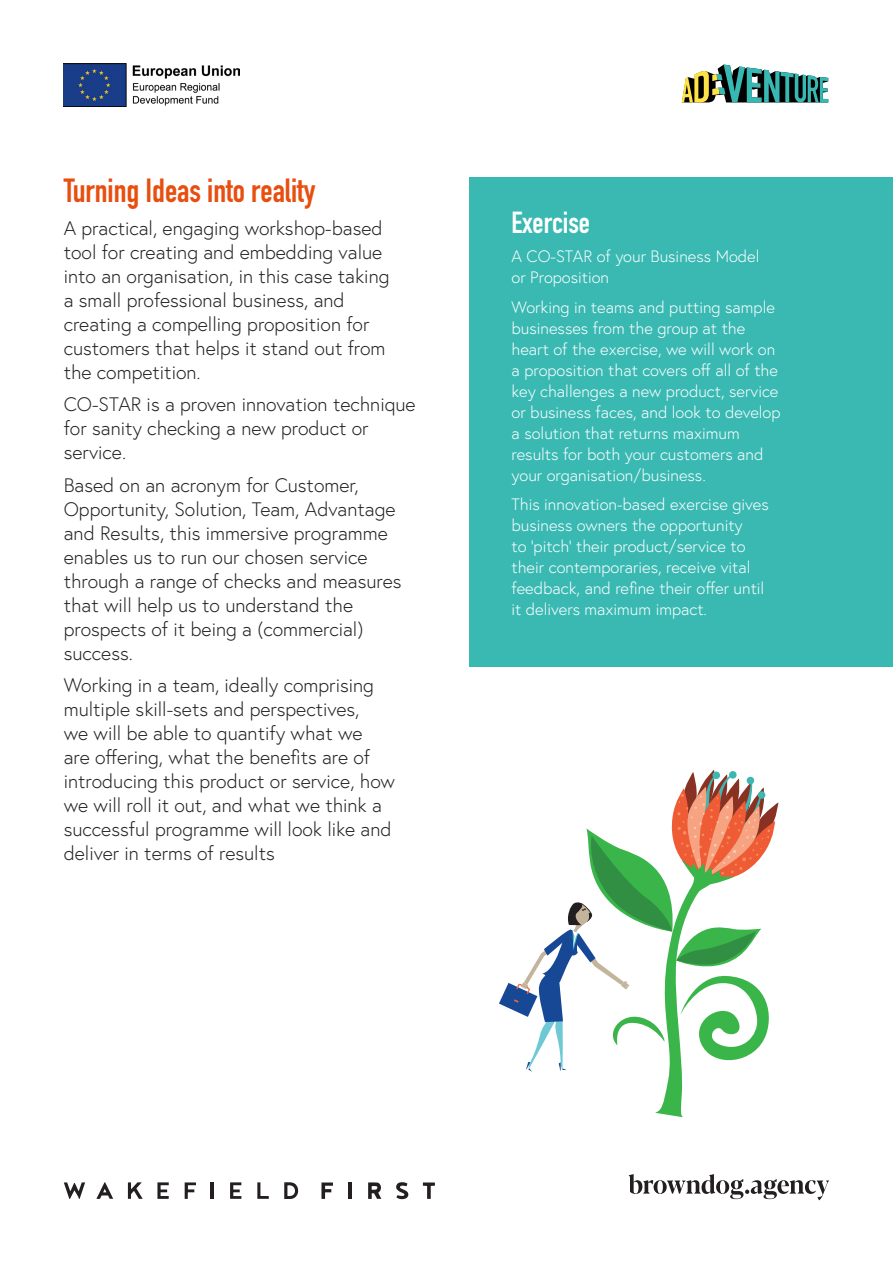
<style>
.page{position:relative;width:893px;height:1263px;background:#fff}
.page>*{position:absolute;margin:0;border:0;box-sizing:border-box;transform-origin:0 0}
.t1{font:700 33px "DIN Condensed";color:#e84e0f}
.t2{font:700 30px "DIN Condensed";color:#fff}
.t3{font:300 19.5px/24px "Europa";color:#231f20}
.t4{font:300 16.5px/21px "Europa";color:#fff}
</style>
<div class="page">
<svg style="left:682px;top:65px;width:146px;height:37px"></svg>
<img style="left:64px;top:64px;width:176px;height:43px">
<div style="left:469px;top:178px;width:424px;height:488px;background:#3ab9b3"></div>
<svg style="left:368px;top:1182px;width:13px;height:17px"></svg>
<svg style="left:128px;top:1182px;width:15px;height:17px"></svg>
<svg style="left:230px;top:1182px;width:11px;height:17px"></svg>
<svg style="left:157px;top:1182px;width:12px;height:17px"></svg>
<svg style="left:396px;top:1182px;width:13px;height:18px"></svg>
<svg style="left:96px;top:1182px;width:17px;height:17px"></svg>
<svg style="left:321px;top:1182px;width:12px;height:17px"></svg>
<svg style="left:185px;top:1182px;width:11px;height:17px"></svg>
<svg style="left:423px;top:1182px;width:12px;height:17px"></svg>
<svg style="left:257px;top:1182px;width:12px;height:17px"></svg>
<hr style="left:348px;top:1182px;width:3px;height:17px;background:#231f20">
<hr style="left:211px;top:1182px;width:3px;height:17px;background:#231f20">
<svg style="left:64px;top:1182px;width:21px;height:17px"></svg>
<svg style="left:284px;top:1182px;width:15px;height:17px"></svg>
<svg style="left:629px;top:1174px;width:200px;height:26px"></svg>
<svg style="left:499px;top:770px;width:279px;height:347px"></svg>
<p class="t1" style="left:64px;top:168px;width:253px">Turning Ideas into reality</p>
<p class="t3" style="left:64px;top:216px;width:327px">A practical, engaging workshop-based tool for creating and embedding value into an organisation, in this case taking a small professional business, and creating a compelling proposition for customers that helps it stand out from the competition.</p>
<p class="t3" style="left:64px;top:392px;width:353px">CO-STAR is a proven innovation technique for sanity checking a new product or service.</p>
<p class="t3" style="left:64px;top:473px;width:339px">Based on an acronym for Customer, Opportunity, Solution, Team, Advantage and Results, this immersive programme enables us to run our chosen service through a range of checks and measures that will help us to understand the prospects of it being a (commercial) success.</p>
<p class="t3" style="left:64px;top:673px;width:333px">Working in a team, ideally comprising multiple skill-sets and perspectives,<br>we will be able to quantify what we<br>are offering, what the benefits are of introducing this product or service, how we will roll it out, and what we think a successful programme will look like and deliver in terms of results</p>
<p class="t2" style="left:512px;top:202px;width:80px">Exercise</p>
<p class="t4" style="left:512px;top:246px;width:249px">A CO-STAR of your Business Model or Proposition</p>
<p class="t4" style="left:512px;top:296px;width:271px">Working in teams and putting sample businesses from the group at the heart of the exercise, we will work on a proposition that covers off all of the key challenges a new product, service or business faces, and look to develop a solution that returns maximum results for both your customers and your organisation/business.</p>
<p class="t4" style="left:512px;top:494px;width:259px">This innovation-based exercise gives business owners the opportunity<br>to ‘pitch’ their product/service to their contemporaries, receive vital feedback, and refine their offer until it delivers maximum impact.</p>
</div>
